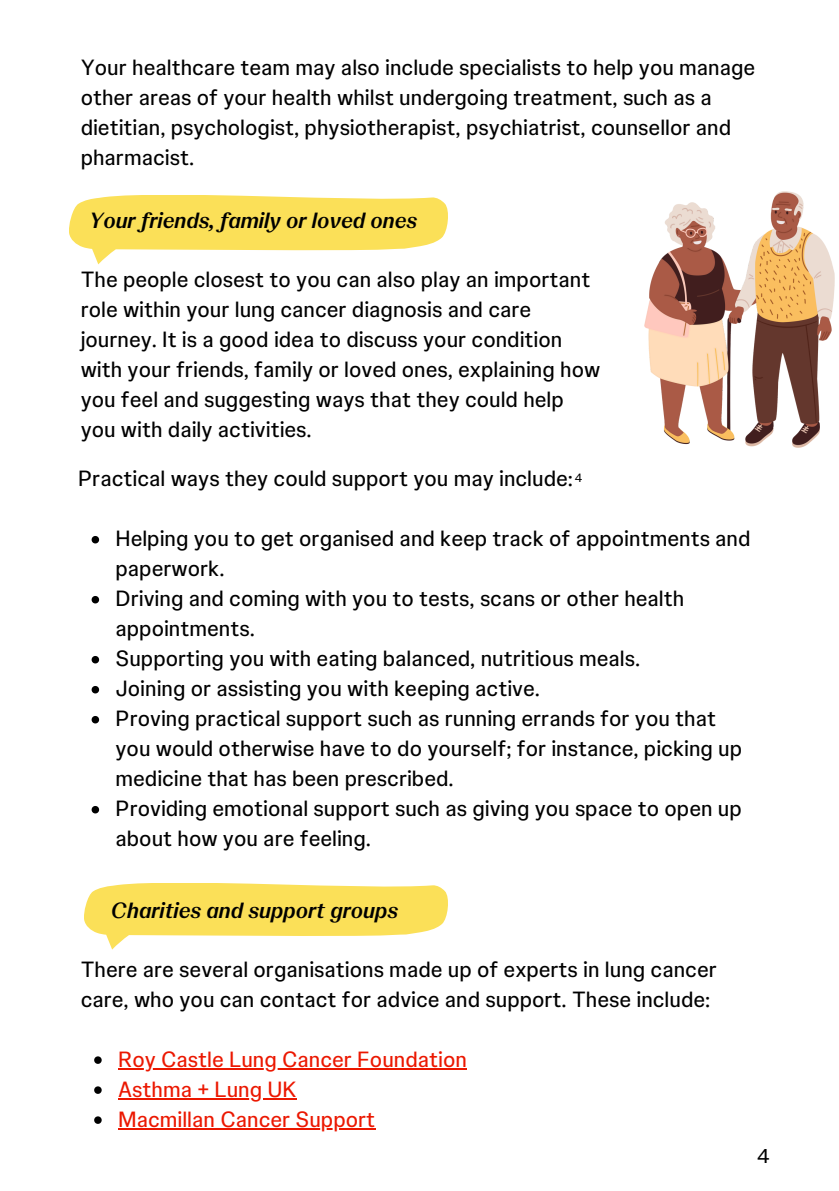
<style>
.page{position:relative;width:839px;height:1191px;background:#fff}
.page>*{position:absolute;margin:0;border:0;box-sizing:border-box;transform-origin:0 0}
.t1{font:22px/30px "Johnson Text";color:#000}
.t2{font:22px "Johnson Text";color:#eb1700}
.t3{font:italic 700 22px "Johnson Display";color:#000}
.t4{font:20px "Johnson Text";color:#000}
.t5{font:12px "Johnson Text";color:#000}
</style>
<div class="page">
<svg style="left:69px;top:195px;width:379px;height:69px"></svg>
<svg style="left:84px;top:883px;width:364px;height:67px"></svg>
<svg style="left:94px;top:1056px;width:8px;height:8px"></svg>
<hr style="left:118px;top:1068px;width:349px;height:2px;background:#eb1700">
<svg style="left:94px;top:1086px;width:8px;height:8px"></svg>
<hr style="left:118px;top:1098px;width:179px;height:2px;background:#eb1700">
<svg style="left:94px;top:1116px;width:8px;height:8px"></svg>
<hr style="left:118px;top:1128px;width:257px;height:2px;background:#eb1700">
<svg style="left:92px;top:536px;width:7px;height:7px"></svg>
<svg style="left:92px;top:596px;width:7px;height:7px"></svg>
<svg style="left:92px;top:656px;width:7px;height:7px"></svg>
<svg style="left:92px;top:686px;width:7px;height:7px"></svg>
<svg style="left:92px;top:716px;width:7px;height:7px"></svg>
<svg style="left:92px;top:806px;width:7px;height:7px"></svg>
<img style="left:644px;top:191px;width:191px;height:257px">
<p class="t1" style="left:81px;top:53px;width:676px">Your healthcare team may also include specialists to help you manage other areas of your health whilst undergoing treatment, such as a dietitian, psychologist, physiotherapist, psychiatrist, counsellor and pharmacist.</p>
<p class="t3" style="left:89px;top:206px;width:329px">Your friends, family or loved ones</p>
<h1 class="t1" style="left:81px;top:264px;width:521px">The people closest to you can also play an important role within your lung cancer diagnosis and care journey. It is a good idea to discuss your condition with your friends, family or loved ones, explaining how you feel and suggesting ways that they could help you with daily activities.</h1>
<p class="t1" style="left:78px;top:464px;width:496px">Practical ways they could support you may include:</p>
<p class="t1" style="left:115px;top:524px;width:636px">Helping you to get organised and keep track of appointments and paperwork.</p>
<p class="t1" style="left:115px;top:584px;width:570px">Driving and coming with you to tests, scans or other health appointments.</p>
<p class="t1" style="left:115px;top:644px;width:526px">Supporting you with eating balanced, nutritious meals.</p>
<h1 class="t1" style="left:115px;top:674px;width:426px">Joining or assisting you with keeping active.</h1>
<p class="t1" style="left:115px;top:704px;width:628px">Proving practical support such as running errands for you that you would otherwise have to do yourself; for instance, picking up medicine that has been prescribed.</p>
<p class="t1" style="left:115px;top:794px;width:627px">Providing emotional support such as giving you space to open up about how you are feeling.</p>
<p class="t5" style="left:574px;top:470px;width:9px">4</p>
<p class="t3" style="left:111px;top:896px;width:289px">Charities and support groups</p>
<p class="t1" style="left:81px;top:954px;width:637px">There are several organisations made up of experts in lung cancer care, who you can contact for advice and support. These include:</p>
<p class="t2" style="left:118px;top:1045px;width:350px">Roy Castle Lung Cancer Foundation</p>
<p class="t2" style="left:118px;top:1075px;width:180px">Asthma + Lung UK</p>
<p class="t2" style="left:118px;top:1105px;width:259px">Macmillan Cancer Support</p>
<p class="t4" style="left:757px;top:1144px;width:14px">4</p>
</div>
